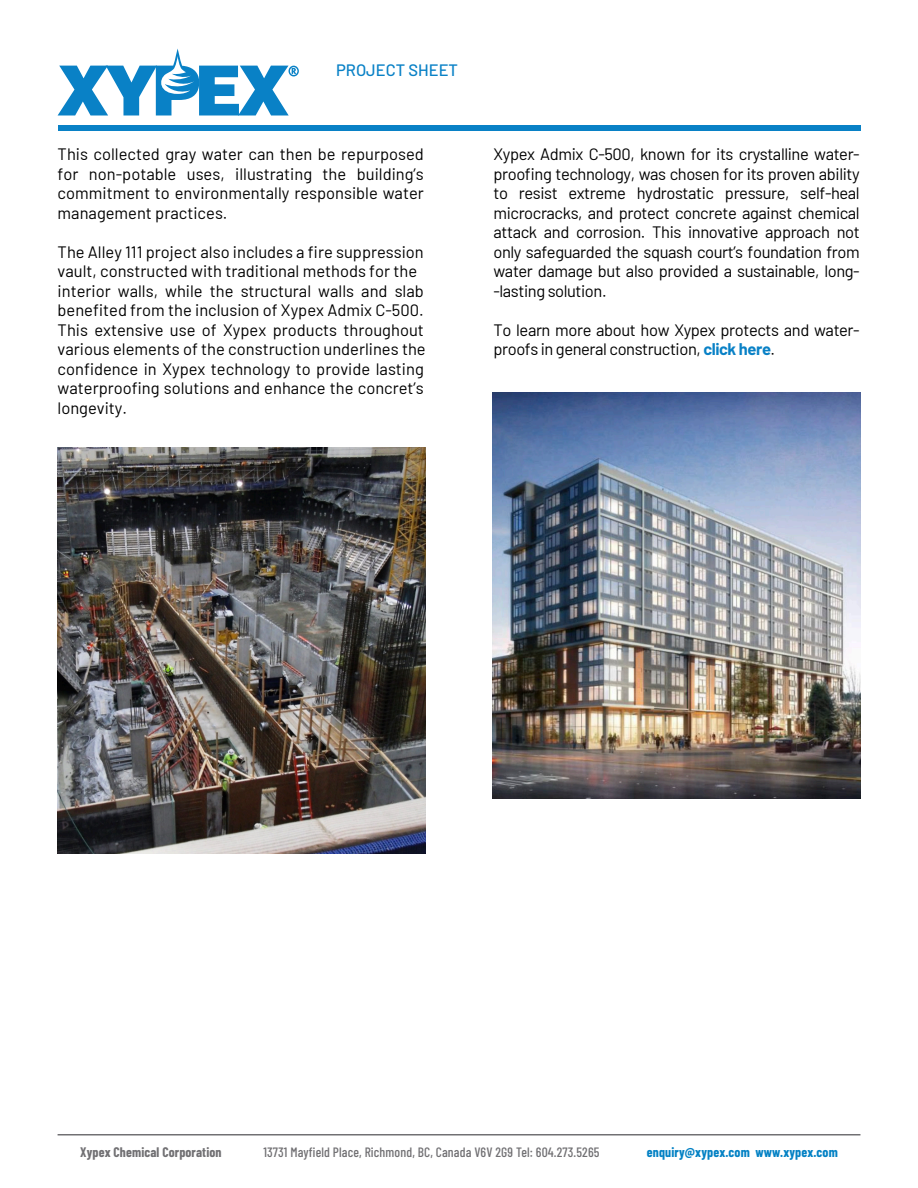
<style>
.page{position:relative;width:918px;height:1188px;background:#fff}
.page>*{position:absolute;margin:0;border:0;box-sizing:border-box;transform-origin:0 0}
.t1{font:16.5px/19.5px "Barlow";color:#000;text-align:justify}
.t2{font:16.5px/19.5px "Barlow";letter-spacing:-.025em;color:#000}
.t3{font:500 16.5px "Barlow";color:#0981c6}
.t4{font:500 13.5px "Barlow Condensed";letter-spacing:.01em;color:#717073}
.t5{font:700 13.5px "Barlow Condensed";letter-spacing:.01em;color:#0381c4}
.t6{font:700 13.5px "Barlow Condensed";letter-spacing:.01em;color:#717073}
.s1{font-weight:700;color:#0981c6}
</style>
<div class="page">
<hr style="left:58px;top:1134px;width:802px;height:2px;background:#717073">
<svg style="left:58px;top:49px;width:241px;height:66px"></svg>
<div style="left:58px;top:125px;width:802px;height:6px;background:#0981c6"></div>
<img style="left:493px;top:392px;width:367px;height:406px">
<img style="left:58px;top:448px;width:367px;height:406px">
<p class="t3" style="left:336px;top:58px;width:123px">PROJECT SHEET</p>
<p class="t1" style="left:58px;top:143px;width:368px">This collected gray water can then be repurposed for non-potable uses, illustrating the building’s commitment to environmentally responsible water management practices.</p>
<p class="t1" style="left:58px;top:241px;width:370px;text-align:left">The Alley 111 project also includes a fire suppression vault, constructed with traditional methods for the interior walls, while the structural walls and slab benefited from the inclusion of Xypex Admix C-500.<br>This extensive use of Xypex products throughout various elements of the construction underlines the confidence in Xypex technology to provide lasting waterproofing solutions and enhance the concret’s longevity.</p>
<p class="t1" style="left:494px;top:143px;width:368px">Xypex Admix C-500, known for its crystalline water&shy;proofing technology, was chosen for its proven ability to resist extreme hydrostatic pressure, self-heal microcracks, and protect concrete against chemical attack and corrosion. This innovative approach not only safeguarded the squash court’s foundation from water damage but also provided a sustainable, long--lasting solution.</p>
<p class="t2" style="left:494px;top:319px;width:368px">To learn more about how Xypex protects and water&shy;proofs in general construction, <span class="s1">click here</span>.</p>
<p class="t6" style="left:80px;top:1143px;width:143px">Xypex Chemical Corporation</p>
<p class="t4" style="left:263px;top:1142px;width:338px">13731 Mayfield Place, Richmond, BC, Canada V6V 2G9 Tel: 604.273.5265</p>
<p class="t5" style="left:647px;top:1143px;width:192px">enquiry@xypex.com www.xypex.com</p>
</div>
